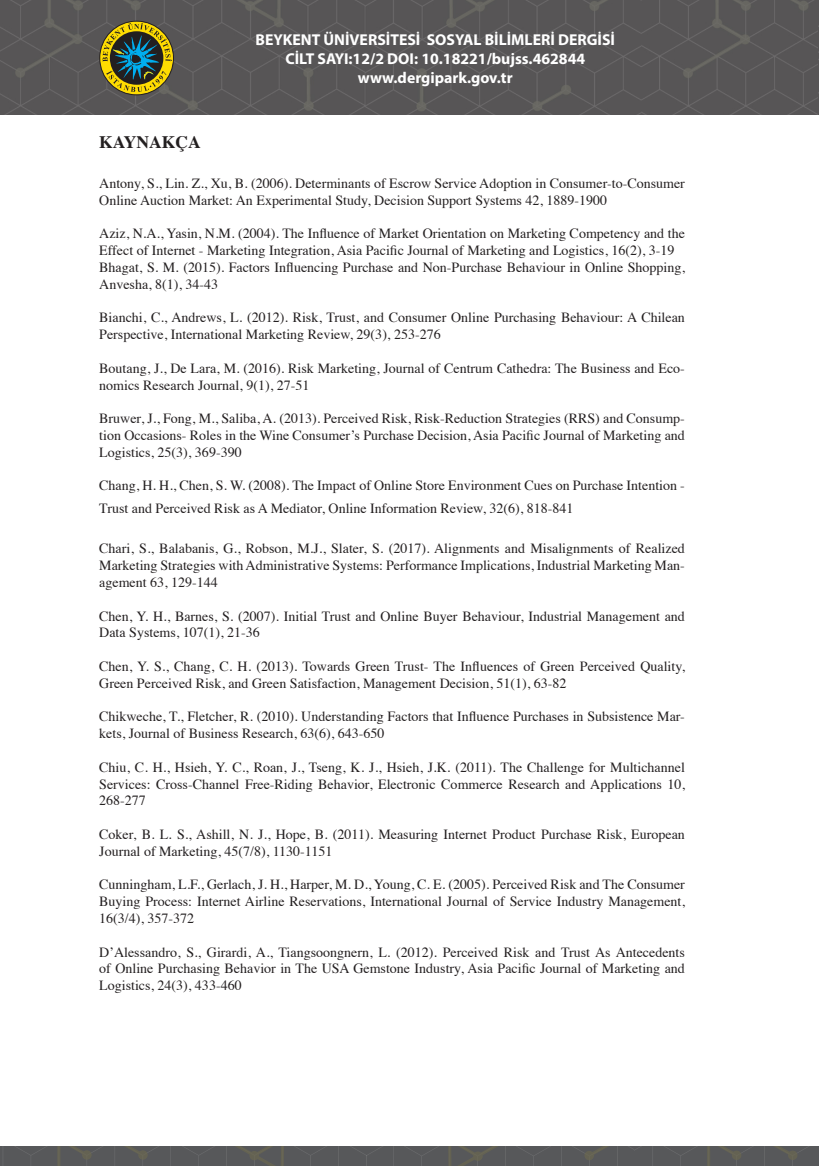
<style>
.page{position:relative;width:819px;height:1166px;background:#fff}
.page>*{position:absolute;margin:0;border:0;box-sizing:border-box;transform-origin:0 0}
.t1{font:700 17.5px "Times";color:#231f20}
.t2{font:700 15.75px/18.9px "Myriad Pro";color:#fff;text-align:center}
.t3{font:14px/16.8px "Times";color:#231f20}
</style>
<div class="page">
<img style="left:0;top:0;width:818px;height:114px">
<svg style="left:0;top:1146px;width:819px;height:20px;background:#585959"></svg>
<img style="left:818px;top:0;width:1px;height:114px">
<svg style="left:99px;top:21px;width:75px;height:74px;background:#6c7137"></svg>
<p class="t2" style="left:255px;top:30px;width:361px">BEYKENT ÜNİVERSİTESİ SOSYAL BİLİMLERİ DERGİSİ<br>CİLT SAYI:12/2 DOI: 10.18221/bujss.462844 www.dergipark.gov.tr</p>
<p class="t1" style="left:99px;top:135px;width:103px">KAYNAKÇA</p>
<p class="t3" style="left:99px;top:176px;width:587px">Antony, S., Lin. Z., Xu, B. (2006). Determinants of Escrow Service Adoption in Consumer-to-Consumer<br>Online Auction Market: An Experimental Study, Decision Support Systems 42, 1889-1900</p>
<p class="t3" style="left:99px;top:226px;width:587px">Aziz, N.A., Yasin, N.M. (2004). The Influence of Market Orientation on Marketing Competency and the Effect of Internet - Marketing Integration, Asia Pacific Journal of Marketing and Logistics, 16(2), 3-19<br>Bhagat, S. M. (2015). Factors Influencing Purchase and Non-Purchase Behaviour in Online Shopping, Anvesha, 8(1), 34-43</p>
<p class="t3" style="left:99px;top:310px;width:587px">Bianchi, C., Andrews, L. (2012). Risk, Trust, and Consumer Online Purchasing Behaviour: A Chilean<br>Perspective, International Marketing Review, 29(3), 253-276</p>
<p class="t3" style="left:99px;top:361px;width:587px">Boutang, J., De Lara, M. (2016). Risk Marketing, Journal of Centrum Cathedra: The Business and Eco&shy;nomics Research Journal, 9(1), 27-51</p>
<p class="t3" style="left:99px;top:411px;width:587px;text-align:justify">Bruwer, J., Fong, M., Saliba, A. (2013). Perceived Risk, Risk-Reduction Strategies (RRS) and Consump&shy;tion Occasions- Roles in the Wine Consumer’s Purchase Decision, Asia Pacific Journal of Marketing and Logistics, 25(3), 369-390</p>
<p class="t3" style="left:99px;top:475px;width:587px;line-height:23.1px">Chang, H. H., Chen, S. W. (2008). The Impact of Online Store Environment Cues on Purchase Intention -<br>Trust and Perceived Risk as A Mediator, Online Information Review, 32(6), 818-841</p>
<p class="t3" style="left:99px;top:541px;width:587px;text-align:justify">Chari, S., Balabanis, G., Robson, M.J., Slater, S. (2017). Alignments and Misalignments of Realized Marketing Strategies with Administrative Systems: Performance Implications, Industrial Marketing Man&shy;agement 63, 129-144</p>
<p class="t3" style="left:99px;top:609px;width:587px">Chen, Y. H., Barnes, S. (2007). Initial Trust and Online Buyer Behaviour, Industrial Management and<br>Data Systems, 107(1), 21-36</p>
<p class="t3" style="left:99px;top:659px;width:587px">Chen, Y. S., Chang, C. H. (2013). Towards Green Trust- The Influences of Green Perceived Quality,<br>Green Perceived Risk, and Green Satisfaction, Management Decision, 51(1), 63-82</p>
<p class="t3" style="left:99px;top:709px;width:587px">Chikweche, T., Fletcher, R. (2010). Understanding Factors that Influence Purchases in Subsistence Mar&shy;kets, Journal of Business Research, 63(6), 643-650</p>
<p class="t3" style="left:99px;top:760px;width:587px;text-align:justify">Chiu, C. H., Hsieh, Y. C., Roan, J., Tseng, K. J., Hsieh, J.K. (2011). The Challenge for Multichannel Services: Cross-Channel Free-Riding Behavior, Electronic Commerce Research and Applications 10, 268-277</p>
<p class="t3" style="left:99px;top:827px;width:587px">Coker, B. L. S., Ashill, N. J., Hope, B. (2011). Measuring Internet Product Purchase Risk, European<br>Journal of Marketing, 45(7/8), 1130-1151</p>
<p class="t3" style="left:99px;top:877px;width:587px;text-align:justify">Cunningham, L.F., Gerlach, J. H., Harper, M. D., Young, C. E. (2005). Perceived Risk and The Consumer Buying Process: Internet Airline Reservations, International Journal of Service Industry Management, 16(3/4), 357-372</p>
<p class="t3" style="left:99px;top:945px;width:587px;text-align:justify">D’Alessandro, S., Girardi, A., Tiangsoongnern, L. (2012). Perceived Risk and Trust As Antecedents of Online Purchasing Behavior in The USA Gemstone Industry, Asia Pacific Journal of Marketing and Logistics, 24(3), 433-460</p>
</div>
